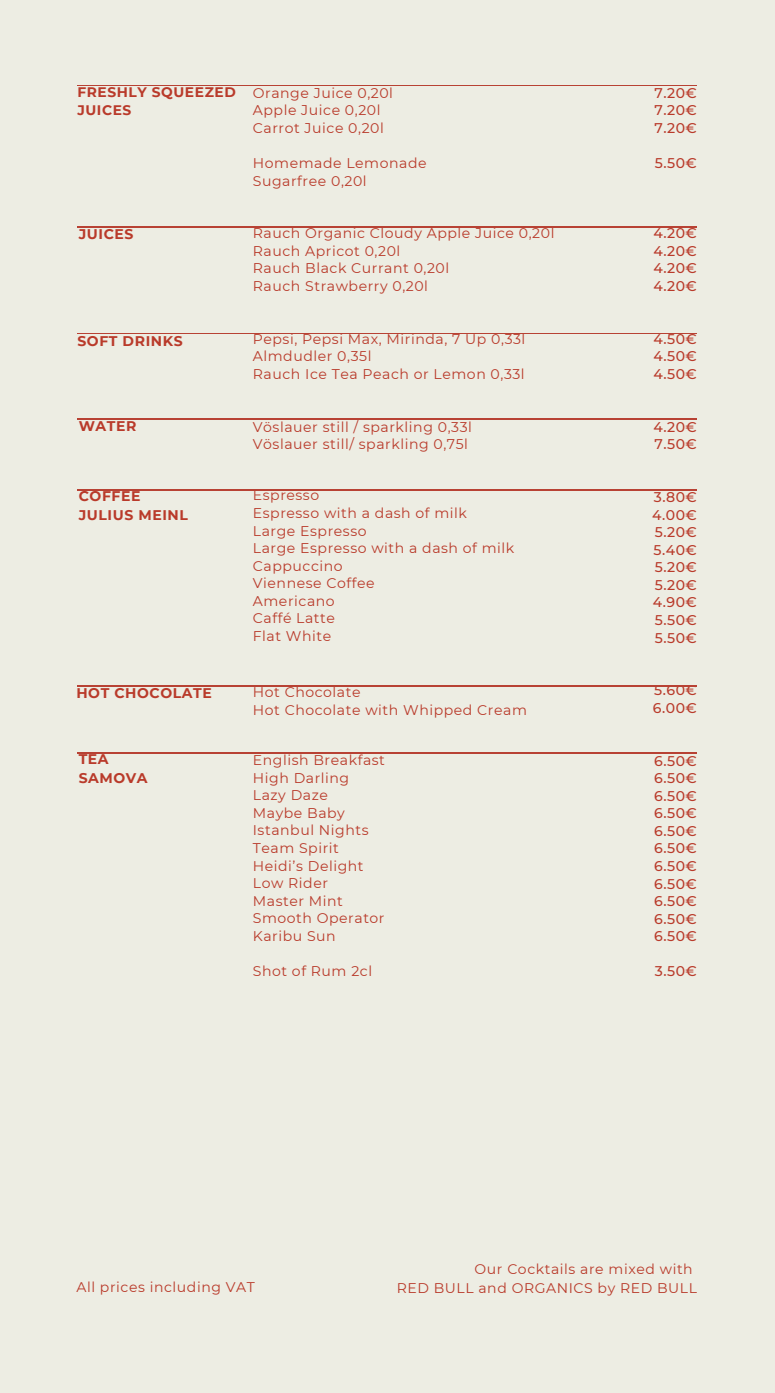
<style>
.page{position:relative;width:775px;height:1393px;background:#fff}
.page>*{position:absolute;margin:0;border:0;box-sizing:border-box;transform-origin:0 0}
.t1{font:14px/17.5px "Montserrat";letter-spacing:.04em;color:#b93a2a}
.t2{font:500 14px/17.5px "Montserrat";letter-spacing:.04em;color:#b93a2a;text-align:justify}
.t3{font:700 14px/18.7px "Montserrat";letter-spacing:.04em;color:#b93a2a}
.t4{font:700 13.83px/18.4px "Montserrat";letter-spacing:.04em;color:#b93a2a}
</style>
<div class="page">
<div style="left:0;top:0;width:774px;height:1393px;background:#edede3"></div>
<hr style="left:78px;top:85px;width:211px;height:1px;background:#b84234">
<hr style="left:289px;top:85px;width:318px;height:1px;background:#b84234">
<hr style="left:607px;top:85px;width:89px;height:1px;background:#b84234">
<hr style="left:78px;top:227px;width:211px;height:1px;background:#b84234">
<hr style="left:289px;top:227px;width:318px;height:1px;background:#b84234">
<hr style="left:607px;top:227px;width:89px;height:1px;background:#b84234">
<hr style="left:78px;top:333px;width:211px;height:1px;background:#b84234">
<hr style="left:289px;top:333px;width:318px;height:1px;background:#b84234">
<hr style="left:607px;top:333px;width:89px;height:1px;background:#b84234">
<hr style="left:78px;top:419px;width:211px;height:1px;background:#b84234">
<hr style="left:289px;top:419px;width:318px;height:1px;background:#b84234">
<hr style="left:607px;top:419px;width:89px;height:1px;background:#b84234">
<hr style="left:78px;top:490px;width:211px;height:1px;background:#b84234">
<hr style="left:289px;top:490px;width:318px;height:1px;background:#b84234">
<hr style="left:607px;top:490px;width:89px;height:1px;background:#b84234">
<hr style="left:78px;top:685px;width:211px;height:1px;background:#b84234">
<hr style="left:289px;top:685px;width:318px;height:1px;background:#b84234">
<hr style="left:607px;top:685px;width:89px;height:1px;background:#b84234">
<hr style="left:78px;top:752px;width:211px;height:1px;background:#b84234">
<hr style="left:289px;top:752px;width:318px;height:1px;background:#b84234">
<hr style="left:607px;top:752px;width:89px;height:1px;background:#b84234">
<h1 class="t4" style="left:77px;top:83px;width:160px">FRESHLY SQUEEZED<br>JUICES</h1>
<p class="t1" style="left:253px;top:84px;width:142px">Orange Juice 0,20l</p>
<p class="t1" style="left:253px;top:102px;width:129px">Apple Juice 0,20l</p>
<p class="t1" style="left:253px;top:119px;width:132px">Carrot Juice 0,20l</p>
<p class="t1" style="left:253px;top:154px;width:175px">Homemade Lemonade</p>
<p class="t1" style="left:253px;top:172px;width:115px">Sugarfree 0,20l</p>
<p class="t1" style="left:253px;top:224px;width:303px">Rauch Organic Cloudy Apple Juice 0,20l</p>
<p class="t1" style="left:253px;top:242px;width:149px">Rauch Apricot 0,20l</p>
<p class="t1" style="left:253px;top:260px;width:198px">Rauch Black Currant 0,20l</p>
<p class="t1" style="left:253px;top:277px;width:177px">Rauch Strawberry 0,20l</p>
<p class="t1" style="left:253px;top:330px;width:274px">Pepsi, Pepsi Max, Mirinda, 7 Up 0,33l<br>Almdudler 0,35l</p>
<p class="t1" style="left:253px;top:365px;width:273px">Rauch Ice Tea Peach or Lemon 0,33l</p>
<p class="t1" style="left:253px;top:418px;width:220px">Vöslauer still / sparkling 0,33l</p>
<p class="t1" style="left:253px;top:435px;width:217px">Vöslauer still/ sparkling 0,75l</p>
<p class="t3" style="left:79px;top:224px;width:56px">JUICES</p>
<p class="t3" style="left:77px;top:331px;width:107px">SOFT DRINKS</p>
<p class="t3" style="left:79px;top:416px;width:59px">WATER</p>
<h2 class="t2" style="left:654px;top:84px;width:44px">7.20€ 7.20€ 7.20€</h2>
<h2 class="t2" style="left:654px;top:154px;width:44px">5.50€</h2>
<h2 class="t2" style="left:653px;top:224px;width:45px">4.20€ 4.20€ 4.20€ 4.20€</h2>
<h2 class="t2" style="left:653px;top:330px;width:45px">4.50€ 4.50€ 4.50€</h2>
<h2 class="t2" style="left:653px;top:418px;width:45px">4.20€<br>7.50€</h2>
<p class="t3" style="left:79px;top:487px;width:111px">COFFEE<br>JULIUS MEINL</p>
<h1 class="t1" style="left:253px;top:486px;width:68px">Espresso</h1>
<h1 class="t1" style="left:253px;top:504px;width:216px">Espresso with a dash of milk</h1>
<h1 class="t1" style="left:253px;top:522px;width:115px">Large Espresso</h1>
<p class="t1" style="left:253px;top:539px;width:263px">Large Espresso with a dash of milk</p>
<p class="t1" style="left:253px;top:557px;width:91px">Cappuccino</p>
<p class="t1" style="left:253px;top:574px;width:123px">Viennese Coffee</p>
<p class="t1" style="left:253px;top:592px;width:83px">Americano</p>
<p class="t1" style="left:253px;top:609px;width:84px">Caffé Latte</p>
<p class="t1" style="left:253px;top:627px;width:80px">Flat White</p>
<h2 class="t2" style="left:652px;top:488px;width:46px">3.80€ 4.00€ 5.20€ 5.40€ 5.20€ 5.20€ 4.90€ 5.50€ 5.50€</h2>
<p class="t3" style="left:76px;top:683px;width:137px">HOT CHOCOLATE</p>
<h1 class="t3" style="left:79px;top:750px;width:70px">TEA<br>SAMOVA</h1>
<p class="t1" style="left:253px;top:683px;width:109px">Hot Chocolate</p>
<p class="t1" style="left:253px;top:701px;width:275px">Hot Chocolate with Whipped Cream</p>
<p class="t1" style="left:253px;top:751px;width:134px">English Breakfast</p>
<h1 class="t1" style="left:253px;top:769px;width:98px">High Darling</h1>
<p class="t1" style="left:253px;top:786px;width:77px">Lazy Daze</p>
<p class="t1" style="left:253px;top:804px;width:94px">Maybe Baby</p>
<h1 class="t1" style="left:253px;top:821px;width:117px">Istanbul Nights</h1>
<p class="t1" style="left:253px;top:839px;width:88px">Team Spirit</p>
<p class="t1" style="left:253px;top:857px;width:112px">Heidi’s Delight</p>
<p class="t1" style="left:253px;top:874px;width:77px">Low Rider</p>
<p class="t1" style="left:253px;top:892px;width:92px">Master Mint</p>
<p class="t1" style="left:253px;top:909px;width:133px">Smooth Operator</p>
<p class="t1" style="left:253px;top:927px;width:84px">Karibu Sun</p>
<p class="t1" style="left:253px;top:962px;width:121px">Shot of Rum 2cl</p>
<h2 class="t2" style="left:652px;top:681px;width:46px">5.60€<br>6.00€</h2>
<h2 class="t2" style="left:654px;top:752px;width:44px">6.50€ 6.50€ 6.50€ 6.50€ 6.50€ 6.50€ 6.50€ 6.50€ 6.50€ 6.50€ 6.50€</h2>
<h2 class="t2" style="left:654px;top:962px;width:44px">3.50€</h2>
<p class="t1" style="left:76px;top:1278px;width:180px">All prices including VAT</p>
<p class="t1" style="left:474px;top:1260px;width:220px">Our Cocktails are mixed with</p>
<p class="t1" style="left:396px;top:1278px;width:302px">RED BULL and ORGANICS by RED BULL</p>
</div>
